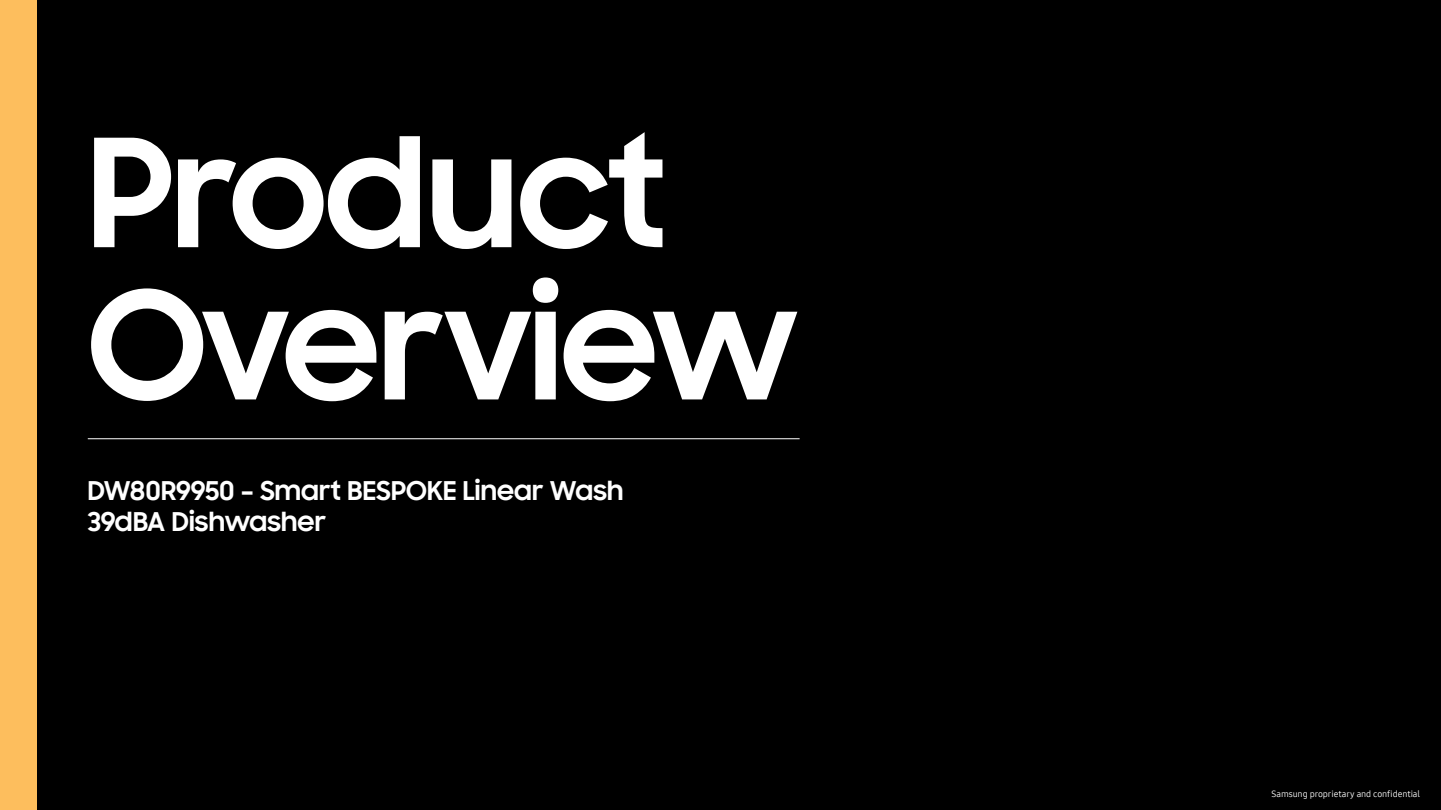
<style>
.page{position:relative;width:1441px;height:810px;background:#fff}
.page>*{position:absolute;margin:0;border:0;box-sizing:border-box;transform-origin:0 0}
.t1{font:700 150px/152.2px "Samsung Sharp Sans";letter-spacing:-.02em;color:#fff}
.t2{font:700 26.25px/31.5px "Samsung Sharp Sans";color:#fff}
.t3{font:9px "Samsung One 400";letter-spacing:-.01em;color:#fff}
</style>
<div class="page">
<div style="left:0;top:0;width:1440px;height:810px;background:#000"></div>
<hr style="left:88px;top:439px;width:711px;height:1px;background:#fff">
<div style="left:0;top:0;width:37px;height:810px;background:#fdbe5d"></div>
<h1 class="t1" style="left:88px;top:110px;width:713px">Product<br>Overview</h1>
<p class="t2" style="left:88px;top:473px;width:537px">DW80R9950 – Smart BESPOKE Linear Wash<br>39dBA Dishwasher</p>
<p class="t3" style="left:1271px;top:787px;width:150px">Samsung proprietary and confidential</p>
</div>
